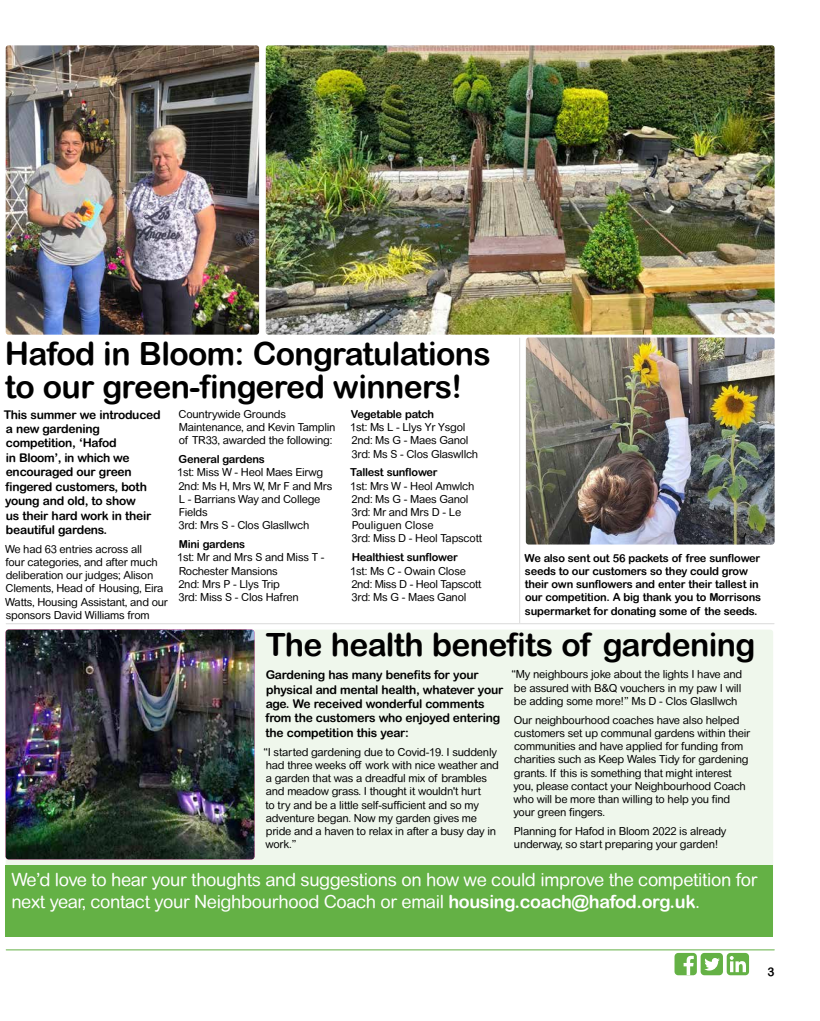
<style>
.page{position:relative;width:820px;height:1021px;background:#fff}
.page>*{position:absolute;margin:0;border:0;box-sizing:border-box;transform-origin:0 0}
.t1{font:700 32px/33px "Arial Rounded MT Pro";letter-spacing:-.02em;color:#000}
.t2{font:18px/21.6px "Arial Rounded MT Pro";letter-spacing:-.02em;color:#fff}
.t3{font:700 12px/14.4px "Arial Rounded MT Pro";letter-spacing:-.02em;color:#000}
.t4{font:11px/13.2px "Arial Rounded MT Pro";letter-spacing:-.02em;color:#000}
.t5{font:700 11px/13.2px "Arial Rounded MT Pro";letter-spacing:-.02em;color:#000}
.s1{font-weight:700}
</style>
<div class="page">
<hr style="left:6px;top:949px;width:768px;height:1px;background:#64b145">
<div style="left:674px;top:952px;width:22px;height:23px;background:#64b145;border-radius:4px"></div>
<svg style="left:683px;top:955px;width:10px;height:20px"></svg>
<div style="left:700px;top:952px;width:22px;height:23px;background:#64b145;border-radius:4px"></div>
<svg style="left:704px;top:958px;width:15px;height:12px"></svg>
<svg style="left:726px;top:952px;width:22px;height:23px"></svg>
<svg style="left:729px;top:956px;width:16px;height:16px"></svg>
<div style="left:6px;top:629px;width:766px;height:307px;background:#eff7ec;border-radius:3px"></div>
<img style="left:266px;top:45px;width:508px;height:289px">
<img style="left:6px;top:45px;width:253px;height:289px">
<img style="left:525px;top:337px;width:249px;height:207px">
<img style="left:6px;top:629px;width:248px;height:230px">
<hr style="left:519px;top:338px;width:1px;height:284px;background:#dadada">
<hr style="left:6px;top:623px;width:767px;height:1px;background:#dadada">
<div style="left:6px;top:865px;width:766px;height:71px;background:#64b145"></div>
<h1 class="t1" style="left:5px;top:338px;width:487px">Hafod in Bloom: Congratulations to our green-fingered winners!</h1>
<p class="t3" style="left:4px;top:407px;width:158px">This summer we introduced a new gardening competition, ‘Hafod<br>in Bloom’, in which we encouraged our green fingered customers, both young and old, to show<br>us their hard work in their beautiful gardens.</p>
<p class="t4" style="left:5px;top:542px;width:164px">We had 63 entries across all<br>four categories, and after much deliberation our judges; Alison<br>Clements, Head of Housing, Eira<br>Watts, Housing Assistant, and our sponsors David Williams from</p>
<p class="t4" style="left:178px;top:408px;width:158px">Countrywide Grounds<br>Maintenance, and Kevin Tamplin of TR33, awarded the following:</p>
<p class="t5" style="left:178px;top:453px;width:88px">General gardens</p>
<p class="t4" style="left:177px;top:466px;width:157px">1st: Miss W - Heol Maes Eirwg<br>2nd: Ms H, Mrs W, Mr F and Mrs<br>L - Barrians Way and College<br>Fields<br>3rd: Mrs S - Clos Glasllwch</p>
<p class="t5" style="left:179px;top:538px;width:68px">Mini gardens</p>
<p class="t4" style="left:177px;top:551px;width:149px">1st: Mr and Mrs S and Miss T -<br>Rochester Mansions<br>2nd: Mrs P - Llys Trip<br>3rd: Miss S - Clos Hafren</p>
<p class="t5" style="left:350px;top:407px;width:85px">Vegetable patch</p>
<p class="t4" style="left:350px;top:421px;width:129px">1st: Ms L - Llys Yr Ysgol<br>2nd: Ms G - Maes Ganol<br>3rd: Ms S - Clos Glaswllch</p>
<p class="t5" style="left:350px;top:466px;width:89px">Tallest sunflower</p>
<p class="t4" style="left:350px;top:479px;width:133px">1st: Mrs W - Heol Amwlch<br>2nd: Ms G - Maes Ganol<br>3rd: Mr and Mrs D - Le<br>Pouliguen Close<br>3rd: Miss D - Heol Tapscott</p>
<p class="t5" style="left:351px;top:551px;width:108px">Healthiest sunflower</p>
<p class="t4" style="left:350px;top:564px;width:133px">1st: Ms C - Owain Close<br>2nd: Miss D - Heol Tapscott<br>3rd: Ms G - Maes Ganol</p>
<p class="t5" style="left:524px;top:551px;width:238px">We also sent out 56 packets of free sunflower seeds to our customers so they could grow their own sunflowers and enter their tallest in our competition. A big thank you to Morrisons supermarket for donating some of the seeds.</p>
<h1 class="t1" style="left:266px;top:629px;width:491px">The health benefits of gardening</h1>
<p class="t3" style="left:265px;top:668px;width:239px">Gardening has many benefits for your physical and mental health, whatever your age. We received wonderful comments from the customers who enjoyed entering the competition this year:</p>
<p class="t4" style="left:263px;top:745px;width:237px">“I started gardening due to Covid-19. I suddenly had three weeks off work with nice weather and a garden that was a dreadful mix of brambles and meadow grass. I thought it wouldn't hurt<br>to try and be a little self-sufficient and so my adventure began. Now my garden gives me pride and a haven to relax in after a busy day in work.”</p>
<p class="t4" style="left:511px;top:668px;width:232px;text-align:justify">“My neighbours joke about the lights I have and be assured with B&amp;Q vouchers in my paw I will be adding some more!” Ms D - Clos Glasllwch</p>
<p class="t4" style="left:513px;top:713px;width:238px">Our neighbourhood coaches have also helped customers set up communal gardens within their communities and have applied for funding from charities such as Keep Wales Tidy for gardening grants. If this is something that might interest you, please contact your Neighbourhood Coach who will be more than willing to help you find your green fingers.</p>
<p class="t4" style="left:513px;top:825px;width:214px">Planning for Hafod in Bloom 2022 is already underway, so start preparing your garden!</p>
<h2 class="t2" style="left:11px;top:869px;width:747px">We’d love to hear your thoughts and suggestions on how we could improve the competition for next year, contact your Neighbourhood Coach or email <span class="s1">housing.coach@hafod.org.uk</span>.</h2>
<p class="t3" style="left:767px;top:964px;width:9px">3</p>
</div>
